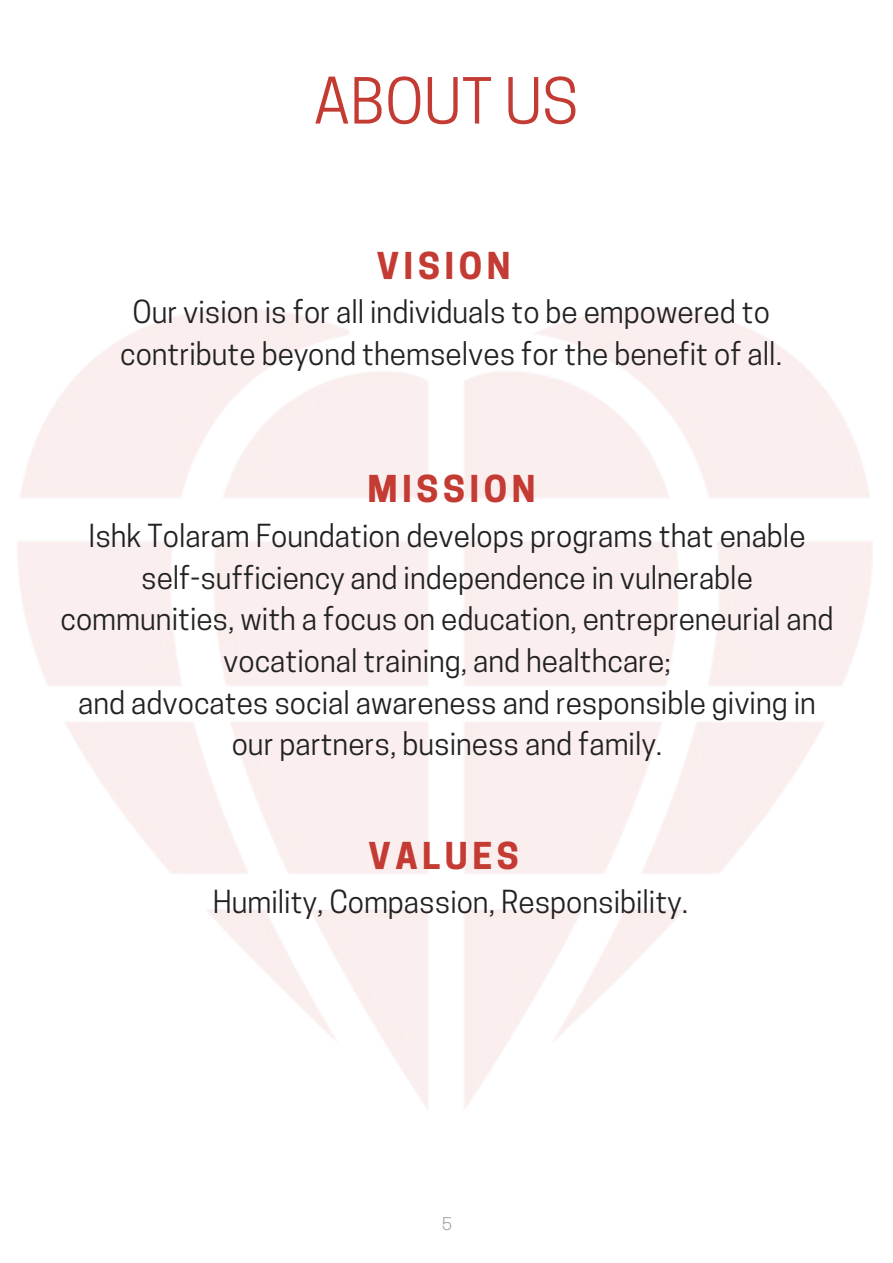
<style>
.page{position:relative;width:893px;height:1263px;background:#fff}
.page>*{position:absolute;margin:0;border:0;box-sizing:border-box;transform-origin:0 0}
.t1{font:59.55px "Cooper Hewitt";color:#c33b32}
.t2{font:700 34.8px "Cooper Hewitt";letter-spacing:.13em;color:#c33b32}
.t3{font:29.85px/41.7px "Cooper Hewitt";color:#222;text-align:center}
.t4{font:16.5px "Cooper Hewitt";color:#a8a8a8}
</style>
<div class="page">
<h1 class="t1" style="left:314px;top:79px;width:266px">ABOUT US</h1>
<p class="t2" style="left:377px;top:253px;width:135px">VISION</p>
<p class="t3" style="left:120px;top:295px;width:663px">Our vision is for all individuals to be empowered to contribute beyond themselves for the benefit of all.</p>
<p class="t2" style="left:368px;top:476px;width:169px">MISSION</p>
<p class="t3" style="left:61px;top:519px;width:775px">Ishk Tolaram Foundation develops programs that enable self-sufficiency and independence in vulnerable communities, with a focus on education, entrepreneurial and vocational training, and healthcare;<br>and advocates social awareness and responsible giving in our partners, business and family.</p>
<p class="t2" style="left:369px;top:843px;width:152px">VALUES</p>
<p class="t3" style="left:213px;top:885px;width:477px">Humility, Compassion, Responsibility.</p>
<p class="t4" style="left:442px;top:1217px;width:11px">5</p>
</div>
